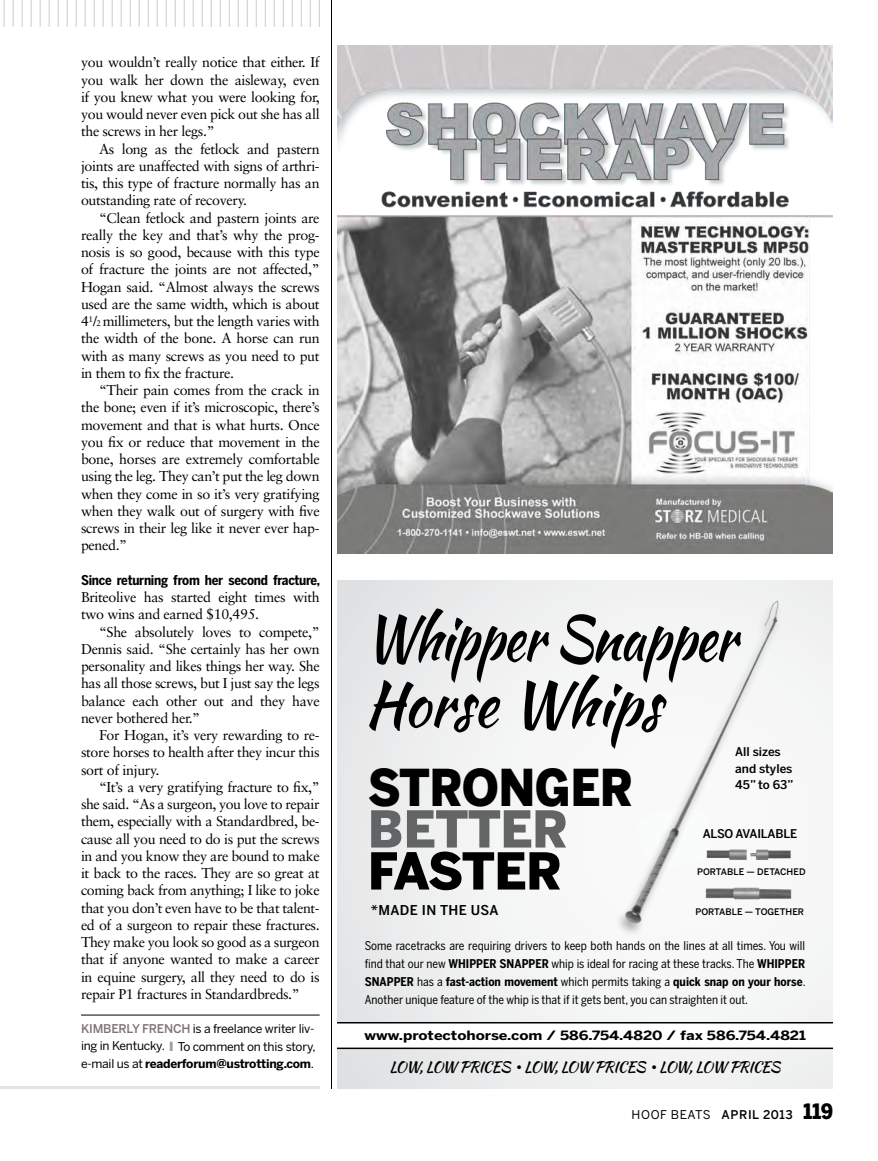
<style>
.page{position:relative;width:878px;height:1161px;background:#fff}
.page>*{position:absolute;margin:0;border:0;box-sizing:border-box;transform-origin:0 0}
.t1{font:62.1px/66px "Kaushan Script";letter-spacing:-.025em;color:#000;scale:.87 1}
.t2{font:900 50.4px "Benton Sans";letter-spacing:-.015em;color:#000;scale:.93 1}
.t3{font:900 50.4px "Benton Sans";letter-spacing:-.015em;color:#636466}
.t4{font:900 50.4px "Benton Sans";letter-spacing:-.015em;color:#000}
.t5{font:15px "Kaushan Script";letter-spacing:-.035em;color:#000}
.t6{font:14.25px/17.2px "Sabon";letter-spacing:-.025em;color:#000;text-align:justify}
.t7{font:700 13.5px "Benton Sans Cond";letter-spacing:-.02em;color:#000}
.t8{font:500 13.5px "Benton Sans Cond";letter-spacing:.025em;color:#000;scale:1.15 1}
.t9{font:700 12.75px "Benton Sans";color:#000;scale:1.18 1}
.t10{font:12px/18px "Benton Sans Cond";color:#000;text-align:justify}
.t11{font:12px/17.2px "Benton Sans";letter-spacing:-.02em;color:#000}
.t12{font:500 12px/16.5px "Benton Sans Cond";letter-spacing:-.005em;color:#000;scale:1.15 1}
.t13{font:12px "Benton Sans";letter-spacing:.05em;color:#000}
.t14{font:500 9px "Benton Sans";color:#000}
.s1{font-size:8.25px}
.s2{font-weight:500;color:#80727b}
.s3{font-weight:700}
.s4{font-weight:500}
.s5{font-family:"Benton Sans Cond";font-weight:900;font-size:21px}
</style>
<div class="page">
<svg style="left:4px;top:0;width:1px;height:27px"></svg>
<svg style="left:13px;top:0;width:1px;height:27px"></svg>
<svg style="left:22px;top:0;width:1px;height:27px"></svg>
<svg style="left:31px;top:0;width:1px;height:27px"></svg>
<svg style="left:40px;top:0;width:1px;height:27px"></svg>
<svg style="left:49px;top:0;width:1px;height:27px"></svg>
<svg style="left:58px;top:0;width:1px;height:27px"></svg>
<svg style="left:67px;top:0;width:1px;height:27px"></svg>
<svg style="left:76px;top:0;width:1px;height:27px"></svg>
<svg style="left:85px;top:0;width:1px;height:27px"></svg>
<svg style="left:94px;top:0;width:1px;height:27px"></svg>
<svg style="left:103px;top:0;width:1px;height:27px"></svg>
<svg style="left:112px;top:0;width:1px;height:27px"></svg>
<svg style="left:121px;top:0;width:1px;height:27px"></svg>
<svg style="left:130px;top:0;width:1px;height:27px"></svg>
<svg style="left:139px;top:0;width:1px;height:27px"></svg>
<svg style="left:148px;top:0;width:1px;height:27px"></svg>
<svg style="left:157px;top:0;width:1px;height:27px"></svg>
<svg style="left:166px;top:0;width:1px;height:27px"></svg>
<svg style="left:175px;top:0;width:1px;height:27px"></svg>
<svg style="left:184px;top:0;width:1px;height:27px"></svg>
<svg style="left:193px;top:0;width:1px;height:27px"></svg>
<svg style="left:202px;top:0;width:1px;height:27px"></svg>
<svg style="left:211px;top:0;width:1px;height:27px"></svg>
<svg style="left:220px;top:0;width:1px;height:27px"></svg>
<svg style="left:229px;top:0;width:1px;height:27px"></svg>
<svg style="left:238px;top:0;width:1px;height:27px"></svg>
<svg style="left:247px;top:0;width:1px;height:27px"></svg>
<svg style="left:256px;top:0;width:1px;height:27px"></svg>
<svg style="left:265px;top:0;width:1px;height:27px"></svg>
<svg style="left:274px;top:0;width:1px;height:27px"></svg>
<svg style="left:283px;top:0;width:1px;height:27px"></svg>
<svg style="left:292px;top:0;width:1px;height:27px"></svg>
<svg style="left:301px;top:0;width:1px;height:27px"></svg>
<svg style="left:310px;top:0;width:1px;height:27px"></svg>
<svg style="left:319px;top:0;width:1px;height:27px"></svg>
<hr style="left:0;top:1086px;width:320px;height:3px;background:#e6e1e4">
<hr style="left:331px;top:0;width:1px;height:1089px;background:#000">
<hr style="left:81px;top:1015px;width:239px;height:1px;background:#000">
<img style="left:337px;top:45px;width:495px;height:508px">
<img style="left:607px;top:582px;width:195px;height:368px">
<svg style="left:338px;top:1022px;width:494px;height:27px"></svg>
<img style="left:700px;top:840px;width:99px;height:30px">
<img style="left:700px;top:878px;width:97px;height:32px">
<p class="t6" style="left:81px;top:54px;width:240px">you wouldn’t really notice that either. If you walk her down the aisleway, even if you knew what you were looking for, you would never even pick out she has all the screws in her legs.”</p>
<p class="t6" style="left:81px;top:140px;width:240px;text-indent:18px">As long as the fetlock and pastern joints are unaffected with signs of arthri&shy;tis, this type of fracture normally has an outstanding rate of recovery.</p>
<p class="t6" style="left:81px;top:209px;width:240px;text-indent:18px">“Clean fetlock and pastern joints are really the key and that’s why the prog&shy;nosis is so good, because with this type of fracture the joints are not affected,” Hogan said. “Almost always the screws used are the same width, which is about 4<sup>1</sup>/<span class="s1">2</span> millimeters, but the length varies with the width of the bone. A horse can run with as many screws as you need to put in them to fix the fracture.</p>
<p class="t6" style="left:81px;top:381px;width:240px;text-indent:18px">“Their pain comes from the crack in the bone; even if it’s microscopic, there’s movement and that is what hurts. Once you fix or reduce that movement in the bone, horses are extremely comfortable using the leg. They can’t put the leg down when they come in so it’s very gratifying when they walk out of surgery with five screws in their leg like it never ever hap&shy;pened.”</p>
<p class="t7" style="left:81px;top:572px;width:240px">Since returning from her second fracture,</p>
<p class="t6" style="left:81px;top:588px;width:240px">Briteolive has started eight times with two wins and earned $10,495.</p>
<p class="t6" style="left:81px;top:623px;width:240px;text-indent:18px">“She absolutely loves to compete,” Dennis said. “She certainly has her own personality and likes things her way. She has all those screws, but I just say the legs balance each other out and they have never bothered her.”</p>
<p class="t6" style="left:81px;top:726px;width:240px;text-indent:18px">For Hogan, it’s very rewarding to re&shy;store horses to health after they incur this sort of injury.</p>
<p class="t6" style="left:81px;top:778px;width:240px;text-indent:18px">“It’s a very gratifying fracture to fix,” she said. “As a surgeon, you love to repair them, especially with a Standardbred, be&shy;cause all you need to do is put the screws in and you know they are bound to make it back to the races. They are so great at coming back from anything; I like to joke that you don’t even have to be that talent&shy;ed of a surgeon to repair these fractures.<br>They make you look so good as a surgeon that if anyone wanted to make a career in equine surgery, all they need to do is repair P1 fractures in Standardbreds.”</p>
<p class="t11" style="left:81px;top:1020px;width:236px"><span class="s2">KIMBERLY FRENCH</span> is a freelance writer liv&shy;ing in Kentucky. To comment on this story, e-mail us at <span class="s3">readerforum@ustrotting.com</span>.</p>
<h1 class="t1" style="left:364px;top:605px;width:429px">Whipper Snapper<br>Horse Whips</h1>
<p class="t12" style="left:735px;top:743px;width:52px">All sizes and styles<br>45” to 63”</p>
<p class="t12" style="left:702px;top:825px;width:84px">ALSO AVAILABLE</p>
<p class="t14" style="left:697px;top:867px;width:110px">PORTABLE — DETACHED</p>
<p class="t14" style="left:695px;top:906px;width:110px">PORTABLE — TOGETHER</p>
<h2 class="t2" style="left:368px;top:757px;width:287px">STRONGER</h2>
<h2 class="t3" style="left:368px;top:799px;width:202px">BETTER</h2>
<h2 class="t4" style="left:368px;top:841px;width:196px">FASTER</h2>
<p class="t8" style="left:371px;top:902px;width:113px">*MADE IN THE USA</p>
<p class="t10" style="left:364px;top:936px;width:442px">Some racetracks are requiring drivers to keep both hands on the lines at all times. You will find that our new <span class="s3">WHIPPER SNAPPER</span> whip is ideal for racing at these tracks. The <span class="s3">WHIPPER SNAPPER</span> has a <span class="s3">fast-action movement</span> which permits taking a <span class="s3">quick snap on your horse</span>.<br>Another unique feature of the whip is that if it gets bent, you can straighten it out.</p>
<p class="t9" style="left:364px;top:1028px;width:375px">www.protectohorse.com / 586.754.4820 / fax 586.754.4821</p>
<p class="t5" style="left:389px;top:1056px;width:392px">LOW, LOW PRICES ● LOW, LOW PRICES ● LOW, LOW PRICES</p>
<p class="t13" style="left:631px;top:1107px;width:203px">HOOF BEATS <span class="s4">APRIL 2013</span> <span class="s5">119</span></p>
</div>
